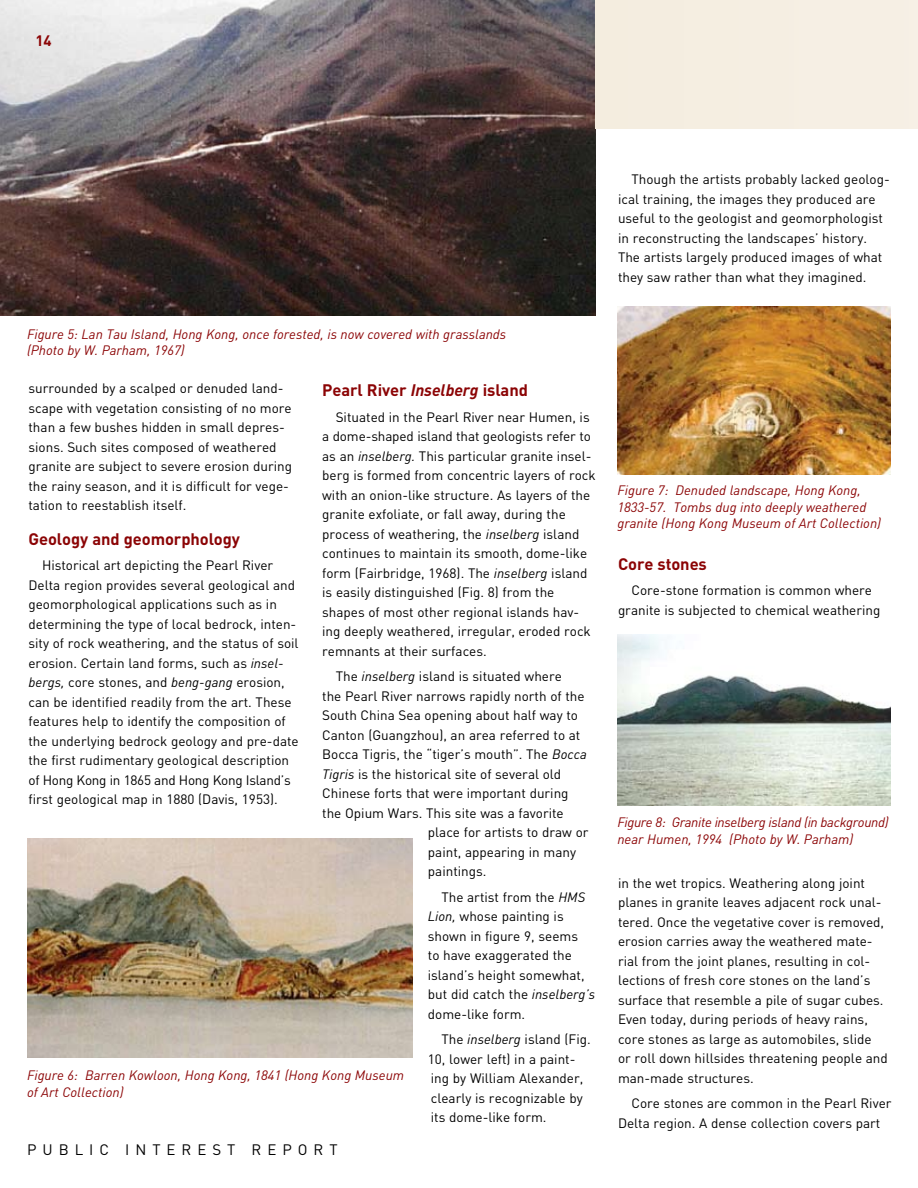
<style>
.page{position:relative;width:918px;height:1188px;background:#fff}
.page>*{position:absolute;margin:0;border:0;box-sizing:border-box;transform-origin:0 0}
.t1{font:700 16.5px "DIN";letter-spacing:-.005em;color:#8b0405}
.t2{font:15px "DIN";letter-spacing:.4em;color:#000}
.t3{font:700 15px "DIN";color:#8b0405}
.t4{font:13.5px/19.5px "DIN";color:#000}
.t5{font:italic 13.5px/16.5px "DIN";color:#8b0405}
.t6{font:italic 13.5px/16.5px "DIN";letter-spacing:-.025em;color:#8b0405}
.s1{font-style:italic}
</style>
<div class="page">
<img style="left:0;top:0;width:596px;height:315px">
<div style="left:596px;top:0;width:322px;height:129px;background:#f5eee2"></div>
<img style="left:27px;top:838px;width:386px;height:220px">
<img style="left:617px;top:306px;width:274px;height:168px">
<img style="left:617px;top:634px;width:274px;height:172px">
<p class="t3" style="left:35px;top:31px;width:18px">14</p>
<p class="t5" style="left:27px;top:325px;width:481px">Figure 5: Lan Tau Island, Hong Kong, once forested, is now covered with grasslands (Photo by W. Parham, 1967)</p>
<p class="t4" style="left:28px;top:378px;width:265px">surrounded by a scalped or denuded land&shy;scape with vegetation consisting of no more than a few bushes hidden in small depres&shy;sions. Such sites composed of weathered granite are subject to severe erosion during the rainy season, and it is difficult for vege&shy;tation to reestablish itself.</p>
<p class="t1" style="left:28px;top:528px;width:213px">Geology and geomorphology</p>
<p class="t4" style="left:28px;top:555px;width:272px;text-indent:14px">H istorical art depicting the Pearl River Delta region provides several geological and geomorphological applications such as in determining the type of local bedrock, inten&shy;sity of rock weathering, and the status of soil erosion. Certain land forms, such as <span class="s1">insel&shy;bergs,</span> core stones, and <span class="s1">beng-gang</span> erosion, can be identified readily from the art. These features help to identify the composition of the underlying bedrock geology and pre-date the first rudimentary geological description of Hong Kong in 1865 and Hong Kong Island’s first geological map in 1880 (Davis, 1953).</p>
<p class="t1" style="left:322px;top:379px;width:207px">Pearl River <span class="s1">Inselberg</span> island</p>
<p class="t4" style="left:322px;top:407px;width:275px;text-indent:14px">Situated in the Pearl River near H umen, is a dome-shaped island that geologists refer to as an <span class="s1">inselberg.</span> This particular granite insel&shy;berg is formed from concentric layers of rock with an onion-like structure. As layers of the granite exfoliate, or fall away, during the process of weathering, the <span class="s1">inselberg</span> island continues to maintain its smooth, dome-like form (Fairbridge, 1968). The <span class="s1">inselberg</span> island is easily distinguished (Fig. 8) from the shapes of most other regional islands hav&shy;ing deeply weathered, irregular, eroded rock remnants at their surfaces.</p>
<p class="t4" style="left:336px;top:666px;width:228px">The <span class="s1">inselberg</span> island is situated where</p>
<p class="t4" style="left:322px;top:686px;width:264px">the Pearl River narrows rapidly north of the</p>
<p class="t4" style="left:322px;top:705px;width:257px">South China Sea opening about half way to</p>
<p class="t4" style="left:322px;top:725px;width:260px">Canton (Guangzhou), an area referred to at</p>
<p class="t4" style="left:322px;top:744px;width:266px">Bocca Tigris, the “tiger’s mouth”. The <span class="s1">Bocca</span></p>
<p class="t4" style="left:322px;top:764px;width:241px"><span class="s1">Tigris</span> is the historical site of several old</p>
<p class="t4" style="left:322px;top:783px;width:248px">Chinese forts that were important during</p>
<p class="t4" style="left:322px;top:803px;width:243px">the Opium Wars. This site was a favorite</p>
<p class="t4" style="left:428px;top:822px;width:162px">place for artists to draw or</p>
<p class="t4" style="left:428px;top:842px;width:150px">paint, appearing in many</p>
<p class="t4" style="left:428px;top:861px;width:60px">paintings.</p>
<p class="t4" style="left:428px;top:887px;width:169px;text-indent:14px">The artist from the <span class="s1">HMS<br>Lion,</span> whose painting is shown in figure 9, seems<br>to have exaggerated the island’s height somewhat, but did catch the <span class="s1">inselberg’s </span>dome-like form.</p>
<p class="t4" style="left:428px;top:1029px;width:164px;text-indent:14px">The <span class="s1">inselberg</span> island (Fig.<br>10, lower left) in a paint&shy;ing by William Alexander, clearly is recognizable by its dome-like form.</p>
<p class="t5" style="left:27px;top:1067px;width:379px">Figure 6: Barren Kowloon, Hong Kong, 1841 (Hong Kong Museum of Art Collection)</p>
<p class="t2" style="left:27px;top:1140px;width:124px">PU BL IC INTERE</p>
<p class="t2" style="left:212px;top:1140px;width:52px">ST RE</p>
<p class="t2" style="left:282px;top:1140px;width:30px">P ORT</p>
<p class="t4" style="left:618px;top:169px;width:273px;text-indent:14px">Though the artists probably lacked geolog&shy;ical training, the images they produced are useful to the geologist and geomorphologist in reconstructing the landscapes’ history.<br>The artists largely produced images of what they saw rather than what they imagined.</p>
<p class="t5" style="left:617px;top:482px;width:265px">Figure 7: Denuded landscape, Hong Kong,<br>1833-57. Tombs dug into deeply weathered granite (Hong Kong Museum of Art Collection)</p>
<p class="t1" style="left:618px;top:553px;width:90px">Core stones</p>
<p class="t4" style="left:618px;top:580px;width:264px;text-align:center">Core-stone formation is common where granite is subjected to chemical weathering</p>
<p class="t6" style="left:617px;top:814px;width:273px">Figure 8: Granite inselberg island (in background) near Humen, 1994 (Photo by W. Parham)</p>
<p class="t4" style="left:618px;top:873px;width:271px">in the wet tropics. Weathering along joint planes in granite leaves adjacent rock unal&shy;tered. Once the vegetative cover is removed, erosion carries away the weathered mate&shy;rial from the joint planes, resulting in col&shy;lections of fresh core stones on the land’s surface that resemble a pile of sugar cubes.<br>Even today, during periods of heavy rains, core stones as large as automobiles, slide<br>or roll down hillsides threatening people and man‑made structures.</p>
<p class="t4" style="left:618px;top:1093px;width:275px;text-indent:14px">Core stones are common in the Pearl River<br>Delta region. A dense collection covers part</p>
</div>
